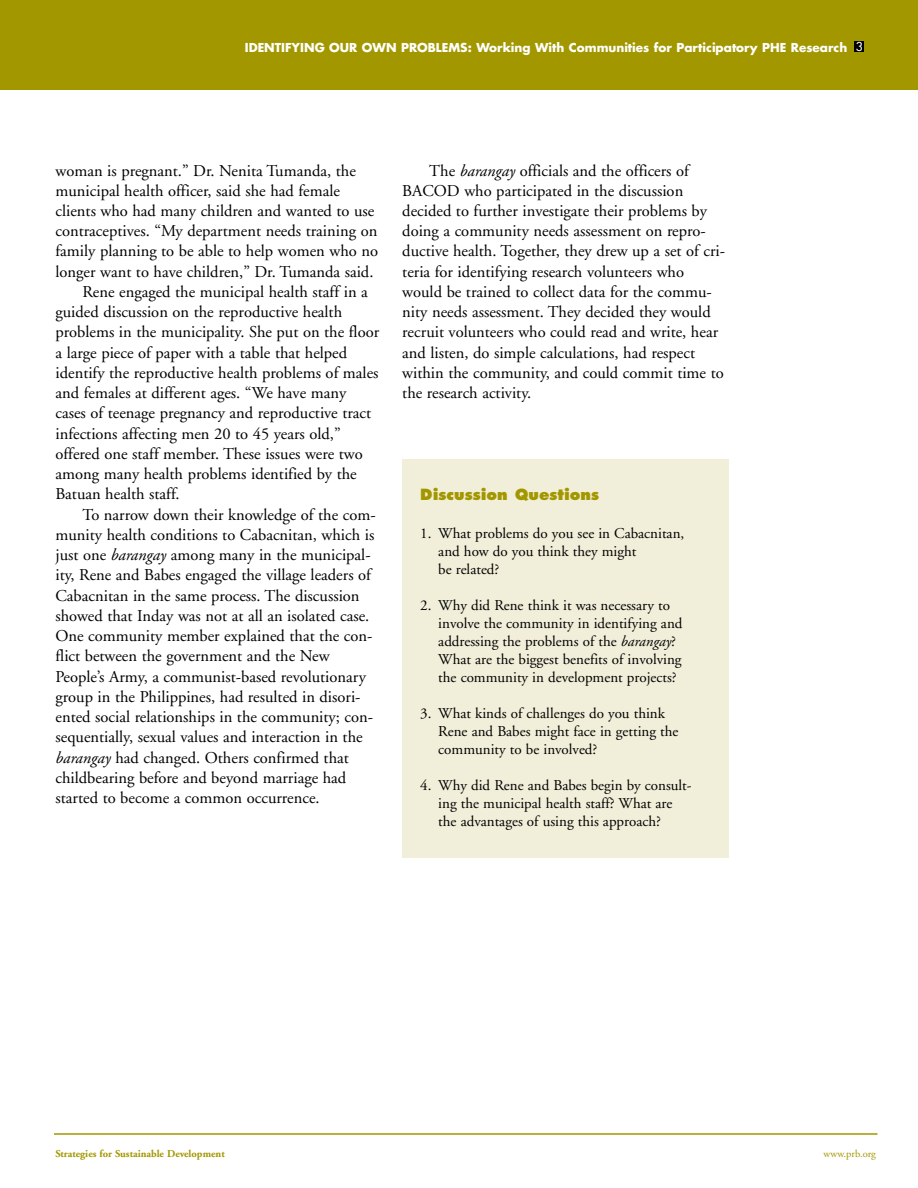
<style>
.page{position:relative;width:918px;height:1188px;background:#fff}
.page>*{position:absolute;margin:0;border:0;box-sizing:border-box;transform-origin:0 0}
.t1{font:16.5px/20.2px "Adobe Garamond";color:#000}
.t2{font:15px/18px "Adobe Garamond";color:#000}
.t3{font:800 15px "Futura";color:#a39700}
.t4{font:700 12px "Futura";color:#fff}
.t5{font:700 10.5px "Adobe Garamond";color:#a39700}
.t6{font:10.5px "Adobe Garamond";color:#a39700}
.s1{font-weight:400}
.s2{font-style:italic}
</style>
<div class="page">
<div style="left:0;top:0;width:918px;height:90px;background:#a39700"></div>
<div style="left:854px;top:41px;width:10px;height:11px;background:#000"></div>
<hr style="left:54px;top:1133px;width:824px;height:2px;background:#a39700">
<div style="left:402px;top:459px;width:327px;height:399px;background:#f1efd9"></div>
<p class="t4" style="left:245px;top:42px;width:619px">IDENTIFYING OUR OWN PROBLEMS: Working With Communities for Participatory PHE Research <span class="s1">3</span></p>
<p class="t1" style="left:56px;top:162px;width:302px">woman is pregnant.” Dr. Nenita Tumanda, the</p>
<p class="t1" style="left:56px;top:182px;width:286px">municipal health officer, said she had female</p>
<p class="t1" style="left:56px;top:202px;width:320px">clients who had many children and wanted to use</p>
<p class="t1" style="left:56px;top:222px;width:323px">contraceptives. “My department needs training on</p>
<p class="t1" style="left:56px;top:243px;width:324px">family planning to be able to help women who no</p>
<p class="t1" style="left:56px;top:263px;width:319px">longer want to have children,” Dr. Tumanda said.</p>
<p class="t1" style="left:82px;top:283px;width:287px">Rene engaged the municipal health staff in a</p>
<p class="t1" style="left:56px;top:303px;width:288px">guided discussion on the reproductive health</p>
<p class="t1" style="left:56px;top:324px;width:325px">problems in the municipality. She put on the floor</p>
<p class="t1" style="left:56px;top:344px;width:293px">a large piece of paper with a table that helped</p>
<p class="t1" style="left:56px;top:364px;width:325px">identify the reproductive health problems of males</p>
<p class="t1" style="left:56px;top:384px;width:292px">and females at different ages. “We have many</p>
<p class="t1" style="left:56px;top:405px;width:317px">cases of teenage pregnancy and reproductive tract</p>
<p class="t1" style="left:56px;top:425px;width:287px">infections affecting men 20 to 45 years old,”</p>
<p class="t1" style="left:56px;top:445px;width:309px">offered one staff member. These issues were two</p>
<p class="t1" style="left:56px;top:465px;width:303px">among many health problems identified by the</p>
<p class="t1" style="left:56px;top:486px;width:126px">Batuan health staff.</p>
<p class="t1" style="left:83px;top:506px;width:295px">To narrow down their knowledge of the com-</p>
<p class="t1" style="left:56px;top:526px;width:320px">munity health conditions to Cabacnitan, which is</p>
<p class="t1" style="left:56px;top:546px;width:317px">just one <span class="s2">barangay</span> among many in the municipal-</p>
<p class="t1" style="left:56px;top:567px;width:317px">ity, Rene and Babes engaged the village leaders of</p>
<p class="t1" style="left:56px;top:587px;width:306px">Cabacnitan in the same process. The discussion</p>
<p class="t1" style="left:56px;top:607px;width:315px">showed that Inday was not at all an isolated case.</p>
<p class="t1" style="left:56px;top:627px;width:318px">One community member explained that the con-</p>
<p class="t1" style="left:56px;top:648px;width:276px">flict between the government and the New</p>
<p class="t1" style="left:56px;top:668px;width:312px">People’s Army, a communist-based revolutionary</p>
<p class="t1" style="left:56px;top:688px;width:307px">group in the Philippines, had resulted in disori-</p>
<p class="t1" style="left:56px;top:708px;width:319px">ented social relationships in the community; con-</p>
<p class="t1" style="left:56px;top:729px;width:309px">sequentially, sexual values and interaction in the</p>
<p class="t1" style="left:56px;top:749px;width:295px"><span class="s2">barangay</span> had changed. Others confirmed that</p>
<p class="t1" style="left:56px;top:769px;width:292px">childbearing before and beyond marriage had</p>
<p class="t1" style="left:56px;top:789px;width:266px">started to become a common occurrence.</p>
<p class="t1" style="left:402px;top:162px;width:324px;text-indent:27px">The <span class="s2">barangay</span> officials and the officers of BACOD who participated in the discussion decided to further investigate their problems by doing a community needs assessment on repro&shy;ductive health. Together, they drew up a set of cri&shy;teria for identifying research volunteers who would be trained to collect data for the commu&shy;nity needs assessment. They decided they would recruit volunteers who could read and write, hear and listen, do simple calculations, had respect within the community, and could commit time to the research activity.</p>
<p class="t3" style="left:420px;top:487px;width:180px">Discussion Questions</p>
<p class="t2" style="left:438px;top:525px;width:248px;text-indent:-18px">1. What problems do you see in Cabacnitan, and how do you think they might<br>be related?</p>
<p class="t2" style="left:438px;top:597px;width:246px;text-indent:-18px">2. Why did Rene think it was necessary to involve the community in identifying and addressing the problems of the <span class="s2">barangay</span>?<br>What are the biggest benefits of involving the community in development projects?</p>
<p class="t2" style="left:438px;top:705px;width:242px;text-indent:-18px">3. What kinds of challenges do you think<br>Rene and Babes might face in getting the community to be involved?</p>
<p class="t2" style="left:438px;top:777px;width:255px;text-indent:-18px">4. Why did Rene and Babes begin by consult&shy;ing the municipal health staff? What are the advantages of using this approach?</p>
<p class="t5" style="left:56px;top:1149px;width:171px">Strategies for Sustainable Development</p>
<p class="t6" style="left:824px;top:1149px;width:54px">www.prb.org</p>
</div>
